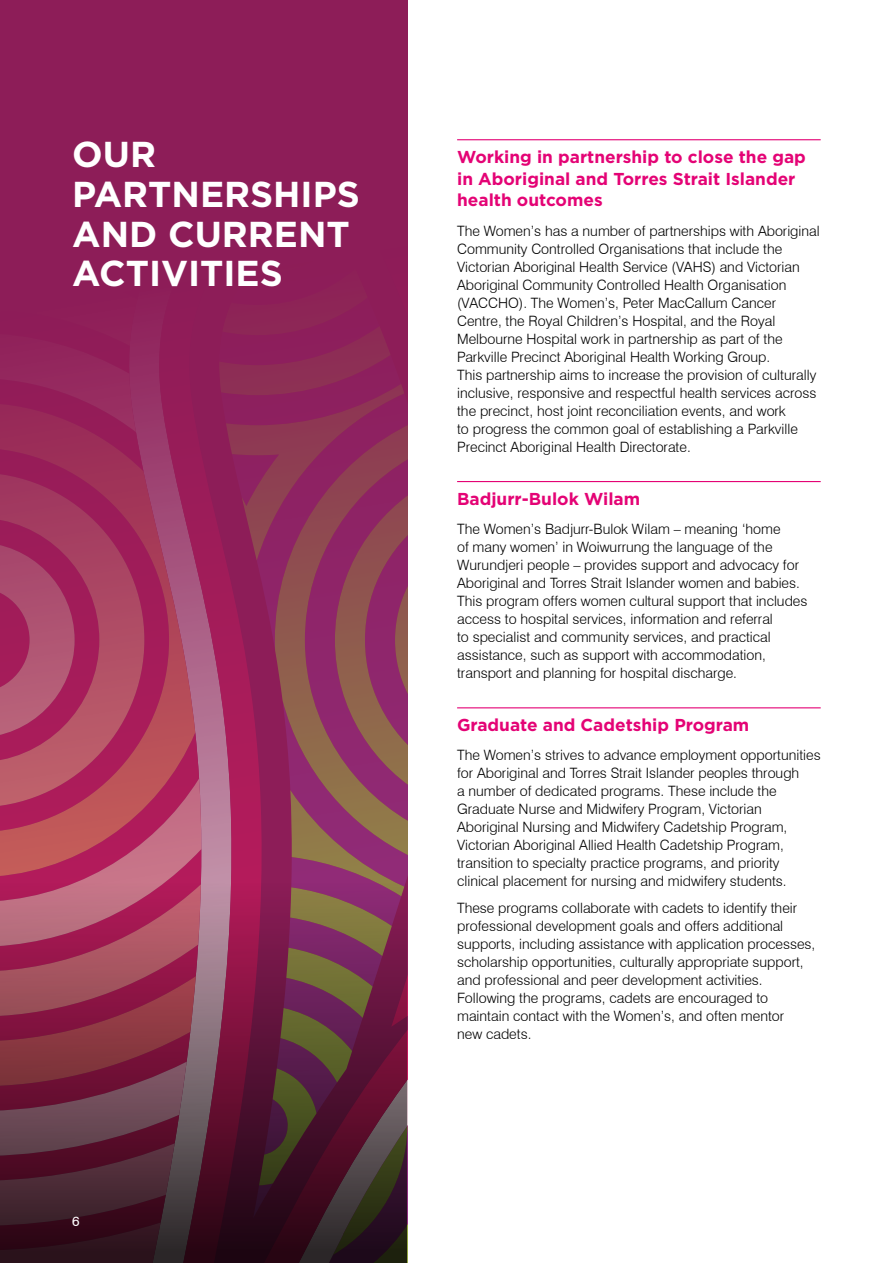
<style>
.page{position:relative;width:893px;height:1263px;background:#fff}
.page>*{position:absolute;margin:0;border:0;box-sizing:border-box;transform-origin:0 0}
.t1{font:700 36px/39.8px "Gotham";color:#fff}
.t2{font:700 17.25px/21.8px "Gotham";color:#e40375}
.t3{font:300 14.25px/18px "Swiss 721 BT";color:#000}
.t4{font:13.5px "Swiss 721 BT";color:#fff}
</style>
<div class="page">
<svg style="left:0;top:0;width:407px;height:865px;background:#972d5c"></svg>
<svg style="left:0;top:865px;width:407px;height:398px;background:#6d2f43"></svg>
<hr style="left:457px;top:139px;width:364px;height:1px;background:#e40375">
<hr style="left:457px;top:481px;width:364px;height:1px;background:#e40375">
<hr style="left:457px;top:707px;width:364px;height:1px;background:#e40375">
<h1 class="t1" style="left:72px;top:134px;width:289px">OUR<br>PARTNERSHIPS<br>AND CURRENT<br>ACTIVITIES</h1>
<p class="t2" style="left:457px;top:146px;width:350px">Working in partnership to close the gap in Aboriginal and Torres Strait Islander health outcomes</p>
<p class="t3" style="left:457px;top:222px;width:364px">The Women’s has a number of partnerships with Aboriginal Community Controlled Organisations that include the Victorian Aboriginal Health Service (VAHS) and Victorian Aboriginal Community Controlled Health Organisation (VACCHO). The Women’s, Peter MacCallum Cancer Centre, the Royal Children’s Hospital, and the Royal Melbourne Hospital work in partnership as part of the Parkville Precinct Aboriginal Health Working Group.<br>This partnership aims to increase the provision of culturally inclusive, responsive and respectful health services across the precinct, host joint reconciliation events, and work<br>to progress the common goal of establishing a Parkville Precinct Aboriginal Health Directorate.</p>
<p class="t2" style="left:457px;top:487px;width:185px">Badjurr-Bulok Wilam</p>
<p class="t3" style="left:457px;top:520px;width:352px">The Women’s Badjurr-Bulok Wilam – meaning ‘home<br>of many women’ in Woiwurrung the language of the Wurundjeri people – provides support and advocacy for Aboriginal and Torres Strait Islander women and babies.<br>This program offers women cultural support that includes access to hospital services, information and referral<br>to specialist and community services, and practical assistance, such as support with accommodation, transport and planning for hospital discharge.</p>
<p class="t2" style="left:457px;top:714px;width:294px">Graduate and Cadetship Program</p>
<p class="t3" style="left:457px;top:746px;width:365px">The Women’s strives to advance employment opportunities for Aboriginal and Torres Strait Islander peoples through<br>a number of dedicated programs. These include the Graduate Nurse and Midwifery Program, Victorian Aboriginal Nursing and Midwifery Cadetship Program, Victorian Aboriginal Allied Health Cadetship Program, transition to specialty practice programs, and priority clinical placement for nursing and midwifery students.</p>
<p class="t3" style="left:457px;top:899px;width:360px">These programs collaborate with cadets to identify their professional development goals and offers additional supports, including assistance with application processes, scholarship opportunities, culturally appropriate support, and professional and peer development activities.<br>Following the programs, cadets are encouraged to maintain contact with the Women’s, and often mentor<br>new cadets.</p>
<p class="t4" style="left:72px;top:1212px;width:9px">6</p>
</div>
